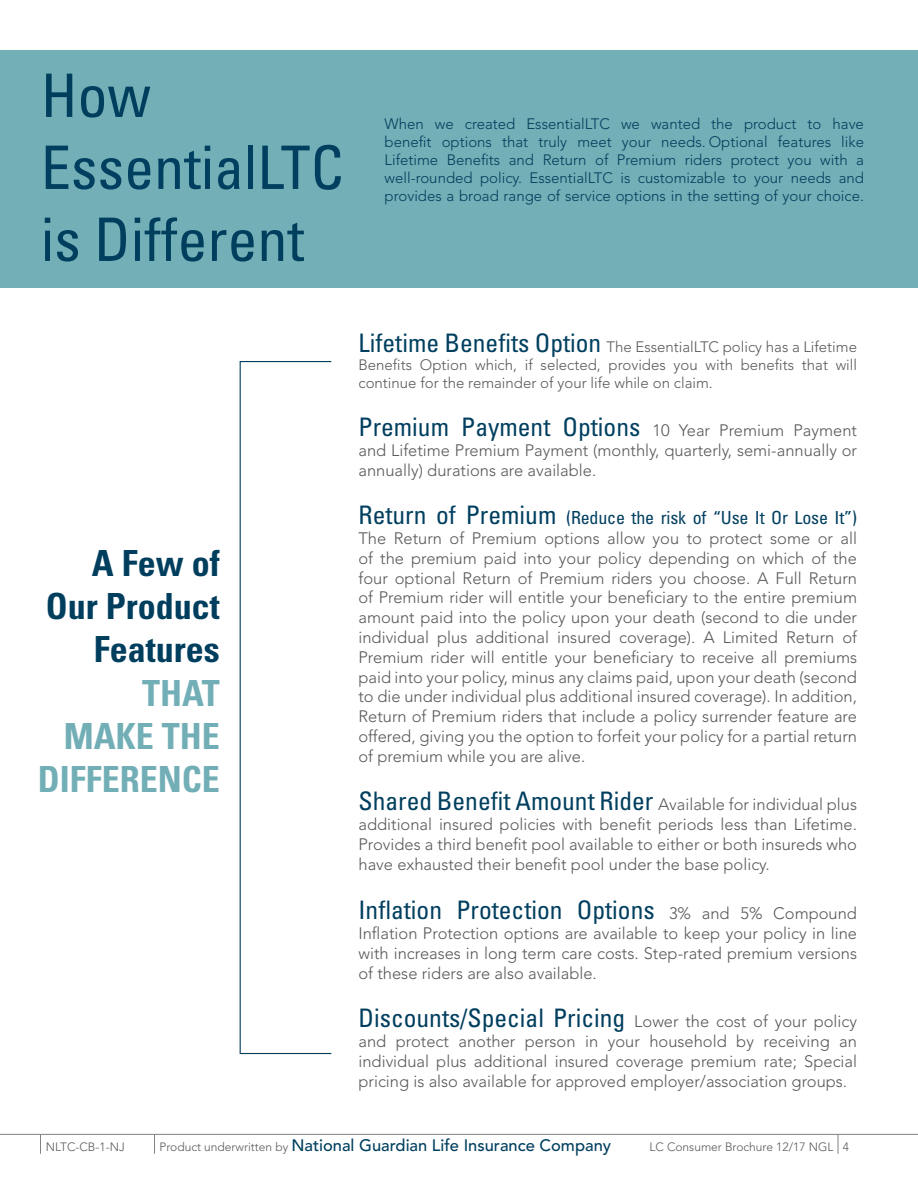
<style>
.page{position:relative;width:918px;height:1188px;background:#fff}
.page>*{position:absolute;margin:0;border:0;box-sizing:border-box;transform-origin:0 0}
._2_subheading{font:condensed 60px/72px "Univers LT Std";color:#003e5e}
._2_subheading-2{font:700 condensed 36px/43.2px "Univers LT Std";color:#003e5e;text-align:right}
._3_subheading{font:condensed 25.5px "Univers LT Std";color:#003f5f}
._1_body{font:condensed 25.5px "Univers LT Std";color:#003e5e}
._3_subheading-2{font:condensed 18px "Univers LT Std";letter-spacing:-.01em;color:#003f5f}
._3_subheading-3{font:300 16.5px/19.8px "Avenir LT Std";color:#57585a;text-align:justify}
._1_body-2{font:300 16.5px/19.8px "Avenir LT Std";color:#57585a;text-align:justify}
.t1{font:500 16.5px "Avenir LT Std";color:#003f5f}
._1_body-3{font:300 15px/18px "Avenir LT Std";color:#003e5e;text-align:justify}
._3_subheading-4{font:300 15px/18px "Avenir LT Std";color:#58595b;text-align:justify}
.t2{font:300 12px "Avenir LT Std";color:#58595b}
.s1{color:#003f5f}
.s2{color:#72aeb6}
.s3{font-family:"Univers LT Std";font-weight:400;font-stretch:condensed;font-size:25.5px;color:#003f5f}
.s4{font-family:"Avenir LT Std";font-weight:300;font-stretch:normal;font-size:16.5px;color:#57585a}
.s5{font-size:25.5px}
.s6{font-weight:300;font-size:12px;color:#58595b}
.s7{color:#57585a}
</style>
<div class="page">
<hr style="left:0;top:1134px;width:918px;height:1px;background:#808285">
<svg style="left:40px;top:1135px;width:1px;height:19px"></svg>
<svg style="left:154px;top:1135px;width:1px;height:19px"></svg>
<svg style="left:838px;top:1135px;width:1px;height:19px"></svg>
<div style="left:0;top:50px;width:918px;height:238px;background:#73afb6"></div>
<p class="_2_subheading" style="left:41px;top:59px;width:304px">How<br><span class="s1">EssentialLTC </span>is Different</p>
<p class="_1_body-3" style="left:385px;top:115px;width:481px">When we created EssentialLTC we wanted the product to have benefit options that truly meet your needs. Optional features like Lifetime Benefits and Return of Premium riders protect you with a well-rounded policy. EssentialLTC is customizable to your needs and provides a broad range of service options in the setting of your choice.</p>
<p class="_2_subheading-2" style="left:38px;top:542px;width:184px">A Few of<br>Our Product<br>Features<br><span class="s2">THAT<br>MAKE THE<br>DIFFERENCE</span></p>
<p class="_3_subheading-4" style="left:358px;top:338px;width:500px"><span class="s3">Lifetime Benefits Option</span> The EssentialLTC policy has a Lifetime Benefits Option which, if selected, provides you with benefits that will continue for the remainder of your life while on claim.</p>
<p class="_3_subheading" style="left:358px;top:411px;width:500px">Premium Payment Options <span class="s4">10 Year Premium Payment</span></p>
<p class="_3_subheading-3" style="left:358px;top:441px;width:500px">and Lifetime Premium Payment (monthly, quarterly, semi-annually or annually) durations are available.</p>
<p class="_3_subheading-2" style="left:358px;top:506px;width:500px"><span class="s5">Return of Premium</span> (Reduce the risk of “Use It Or Lose It”)</p>
<p class="_3_subheading-3" style="left:358px;top:528px;width:500px">The Return of Premium options allow you to protect some or all of the premium paid into your policy depending on which of the four optional Return of Premium riders you choose. A Full Return of Premium rider will entitle your beneficiary to the entire premium amount paid into the policy upon your death (second to die under individual plus additional insured coverage). A Limited Return of Premium rider will entitle your beneficiary to receive all premiums paid into your policy, minus any claims paid, upon your death (second to die under individual plus additional insured coverage). In addition, Return of Premium riders that include a policy surrender feature are offered, giving you the option to forfeit your policy for a partial return of premium while you are alive.</p>
<p class="_3_subheading-3" style="left:358px;top:795px;width:500px"><span class="s3">Shared Benefit Amount Rider</span> Available for individual plus additional insured policies with benefit periods less than Lifetime.<br>Provides a third benefit pool available to either or both insureds who have exhausted their benefit pool under the base policy.</p>
<p class="_3_subheading" style="left:358px;top:894px;width:500px">Inflation Protection Options <span class="s4">3% and 5% Compound</span></p>
<p class="_3_subheading-3" style="left:358px;top:923px;width:500px">Inflation Protection options are available to keep your policy in line with increases in long term care costs. Step-rated premium versions of these riders are also available.</p>
<p class="_1_body" style="left:358px;top:1002px;width:500px">Discounts/Special Pricing <span class="s4">Lower the cost of your policy</span></p>
<p class="_1_body-2" style="left:358px;top:1032px;width:500px">and protect another person in your household by receiving an individual plus additional insured coverage premium rate; Special pricing is also available for approved employer/association groups.</p>
<p class="t2" style="left:46px;top:1140px;width:80px">NLTC-CB-1-NJ</p>
<p class="t1" style="left:160px;top:1136px;width:453px"><span class="s6">Product underwritten by</span> National Guardian Life Insurance Company</p>
<p class="t2" style="left:649px;top:1140px;width:201px">LC Consumer Brochure 12/17 NGL <span class="s7">4</span></p>
</div>
